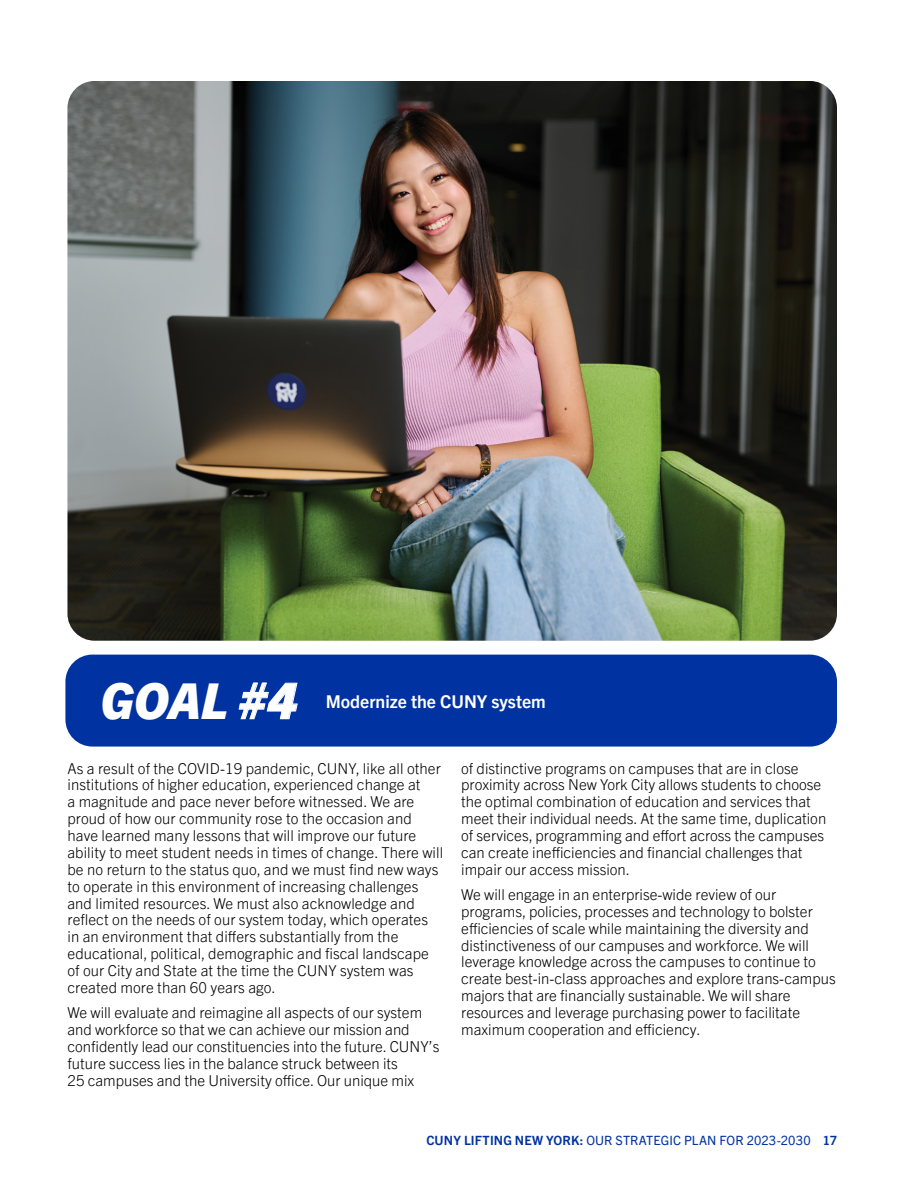
<style>
.page{position:relative;width:918px;height:1188px;background:#fff}
.page>*{position:absolute;margin:0;border:0;box-sizing:border-box;transform-origin:0 0}
.t1{font:italic 800 49.5px "Trade Gothic Next LT Pro";color:#fff}
.t2{font:700 17.7px "Trade Gothic Next LT Pro";color:#fff}
.t3{font:300 15px/16.8px "Trade Gothic Next LT Pro";color:#000}
.t4{font:12.75px "Trade Gothic Next LT Pro";letter-spacing:.01em;color:#0033a1}
.s1{font-weight:700}
</style>
<div class="page">
<img style="left:68px;top:81px;width:769px;height:560px">
<div style="left:65px;top:655px;width:772px;height:92px;background:#0033a1;border-radius:27px"></div>
<h1 class="t1" style="left:101px;top:666px;width:198px">GOAL #4</h1>
<p class="t2" style="left:326px;top:689px;width:221px">Modernize the CUNY system</p>
<p class="t3" style="left:68px;top:759px;width:377px">As a result of the COVID-19 pandemic, CUNY, like all other institutions of higher education, experienced change at<br>a magnitude and pace never before witnessed. We are proud of how our community rose to the occasion and have learned many lessons that will improve our future ability to meet student needs in times of change. There will be no return to the status quo, and we must find new ways to operate in this environment of increasing challenges and limited resources. We must also acknowledge and reflect on the needs of our system today, which operates in an environment that differs substantially from the educational, political, demographic and fiscal landscape of our City and State at the time the CUNY system was created more than 60 years ago.</p>
<p class="t3" style="left:68px;top:1003px;width:373px">We will evaluate and reimagine all aspects of our system and workforce so that we can achieve our mission and confidently lead our constituencies into the future. CUNY’s future success lies in the balance struck between its<br>25 campuses and the University office. Our unique mix</p>
<p class="t3" style="left:461px;top:759px;width:367px">of distinctive programs on campuses that are in close proximity across New York City allows students to choose the optimal combination of education and services that meet their individual needs. At the same time, duplication of services, programming and effort across the campuses can create inefficiencies and financial challenges that impair our access mission.</p>
<p class="t3" style="left:461px;top:885px;width:376px">We will engage in an enterprise-wide review of our programs, policies, processes and technology to bolster efficiencies of scale while maintaining the diversity and distinctiveness of our campuses and workforce. We will leverage knowledge across the campuses to continue to create best-in-class approaches and explore trans-campus majors that are financially sustainable. We will share resources and leverage purchasing power to facilitate maximum cooperation and efficiency.</p>
<p class="t4" style="left:426px;top:1132px;width:412px"><span class="s1">CUNY LIFTING NEW YORK:</span> OUR STRATEGIC PLAN FOR 2023-2030 <span class="s1">17</span></p>
</div>
